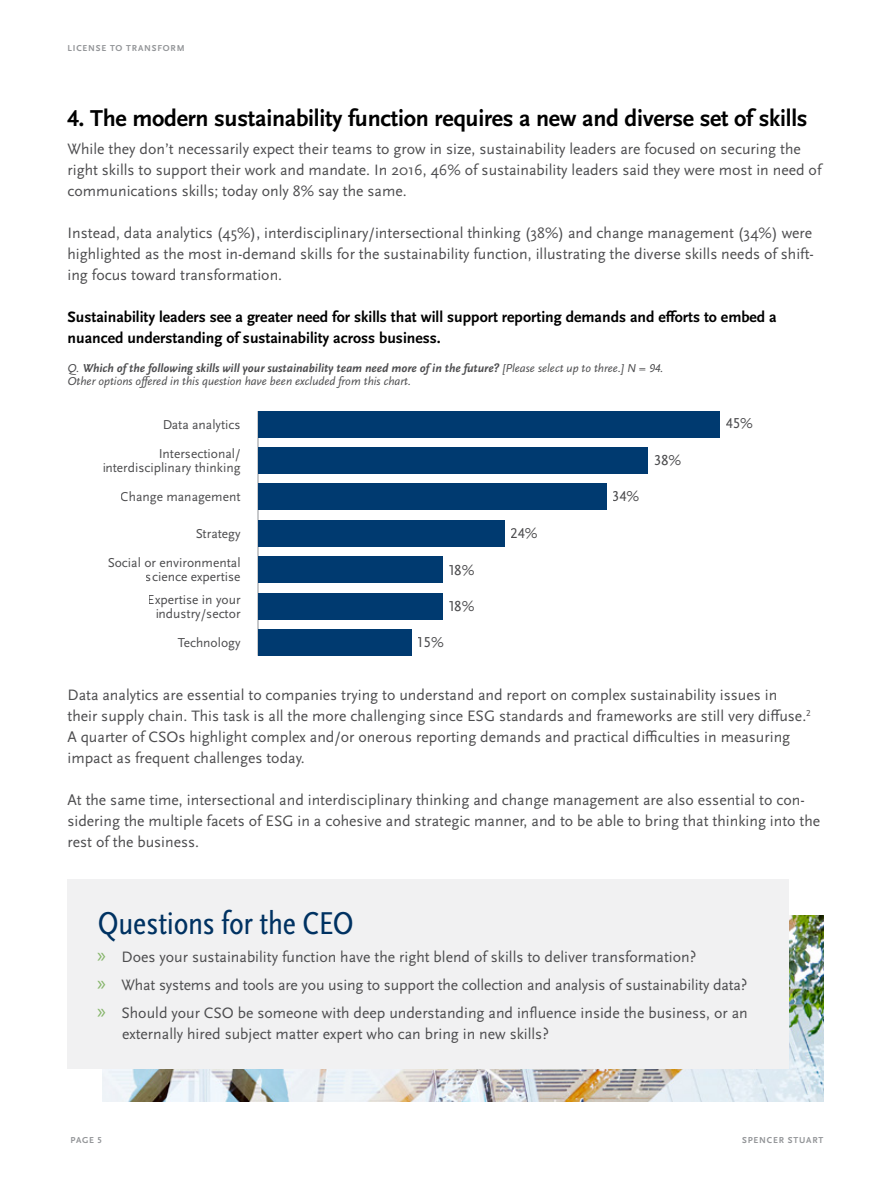
<style>
.page{position:relative;width:891px;height:1188px;background:#fff}
.page>*{position:absolute;margin:0;border:0;box-sizing:border-box;transform-origin:0 0}
.t1{font:condensed 33px "Scala Sans Pro";letter-spacing:-.01em;color:#003262}
.t2{font:700 24px "Scala Sans Pro";letter-spacing:-.01em;color:#000}
.t3{font:15.75px/21px "Scala Sans Pro";color:#4d4d4f}
.t4{font:700 15.75px/21px "Scala Sans Pro";color:#000}
.t5{font:15px "Scala Sans Pro";color:#4c4c4e}
.t6{font:13.5px/29.4px "Scala Sans Pro";color:#4c4c4e;text-align:right}
.t7{font:italic 12px/13.5px "Scala Sans Pro";color:#4d4d4f}
.t8{font:700 9px "Scala Sans Pro";letter-spacing:.09em;color:#939598}
.s1{font-weight:700}
.s2{font-family:"Myriad Pro";font-size:21px;color:#86b56a}
</style>
<div class="page">
<hr style="left:258px;top:411px;width:1px;height:245px;background:#939598">
<div style="left:258px;top:411px;width:462px;height:26px;background:#003a70"></div>
<div style="left:258px;top:447px;width:390px;height:27px;background:#003a70"></div>
<div style="left:258px;top:484px;width:349px;height:26px;background:#003a70"></div>
<div style="left:258px;top:520px;width:246px;height:27px;background:#003a70"></div>
<div style="left:258px;top:557px;width:185px;height:26px;background:#003a70"></div>
<div style="left:258px;top:593px;width:185px;height:26px;background:#003a70"></div>
<div style="left:258px;top:630px;width:154px;height:26px;background:#003a70"></div>
<img style="left:102px;top:915px;width:721px;height:187px">
<div style="left:68px;top:880px;width:721px;height:189px;background:#f1f1f2"></div>
<p class="t8" style="left:68px;top:43px;width:119px">License to Transform</p>
<h2 class="t2" style="left:68px;top:104px;width:742px">4. The modern sustainability function requires a new and diverse set of skills</h2>
<p class="t3" style="left:68px;top:138px;width:755px">While they don’t necessarily expect their teams to grow in size, sustainability leaders are focused on securing the right skills to support their work and mandate. In 2016, 46% of sustainability leaders said they were most in need of communications skills; today only 8% say the same.</p>
<p class="t3" style="left:68px;top:222px;width:748px;text-align:justify">Instead, data analytics (45%), interdisciplinary/intersectional thinking (38%) and change management (34%) were highlighted as the most in-demand skills for the sustainability function, illustrating the diverse skills needs of shift&shy;ing focus toward transformation.</p>
<p class="t4" style="left:68px;top:307px;width:711px">Sustainability leaders see a greater need for skills that will support reporting demands and efforts to embed a nuanced understanding of sustainability across business.</p>
<p class="t7" style="left:68px;top:361px;width:597px">Q. <span class="s1">Which of the following skills will your sustainability team need more of in the future?</span> [Please select up to three.] N = 94.<br>Other options offered in this question have been excluded from this chart.</p>
<p class="t6" style="left:159px;top:409px;width:84px;text-align:left">Data analytics<br>Intersectional/</p>
<p class="t6" style="left:102px;top:453px;width:140px">interdisciplinary thinking<br>Change management</p>
<p class="t6" style="left:108px;top:519px;width:134px">Strategy<br>Social or environmental</p>
<p class="t6" style="left:146px;top:566px;width:96px;line-height:22.4px;text-align:left">science expertise<br>Expertise in your</p>
<p class="t6" style="left:155px;top:599px;width:87px">industry/sector<br>Technology</p>
<p class="t5" style="left:448px;top:561px;width:28px">18%</p>
<p class="t5" style="left:448px;top:597px;width:28px">18%</p>
<p class="t5" style="left:418px;top:634px;width:28px">15%</p>
<p class="t5" style="left:511px;top:524px;width:28px">24%</p>
<p class="t5" style="left:613px;top:487px;width:28px">34%</p>
<p class="t5" style="left:654px;top:451px;width:29px">38%</p>
<p class="t5" style="left:726px;top:415px;width:28px">45%</p>
<p class="t3" style="left:67px;top:684px;width:745px">Data analytics are essential to companies trying to understand and report on complex sustainability issues in their supply chain. This task is all the more challenging since ESG standards and frameworks are still very diffuse.<sup>2<br></sup>A quarter of CSOs highlight complex and/or onerous reporting demands and practical difficulties in measuring impact as frequent challenges today.</p>
<p class="t3" style="left:67px;top:789px;width:754px">At the same time, intersectional and interdisciplinary thinking and change management are also essential to con&shy;sidering the multiple facets of ESG in a cohesive and strategic manner, and to be able to bring that thinking into the rest of the business.</p>
<h1 class="t1" style="left:98px;top:904px;width:257px">Questions for the CEO</h1>
<p class="t3" style="left:97px;top:943px;width:652px;line-height:27.8px"><span class="s2">»</span> Does your sustainability function have the right blend of skills to deliver transformation?<br><span class="s2">»</span> What systems and tools are you using to support the collection and analysis of sustainability data? <span class="s2">»</span> Should your CSO be someone with deep understanding and influence inside the business, or an</p>
<p class="t3" style="left:122px;top:1023px;width:428px">externally hired subject matter expert who can bring in new skills?</p>
<p class="t8" style="left:70px;top:1135px;width:33px">PAGE 5</p>
<p class="t8" style="left:742px;top:1135px;width:19px">SPENCER</p>
<p class="t8" style="left:788px;top:1135px;width:37px">STUART</p>
</div>
